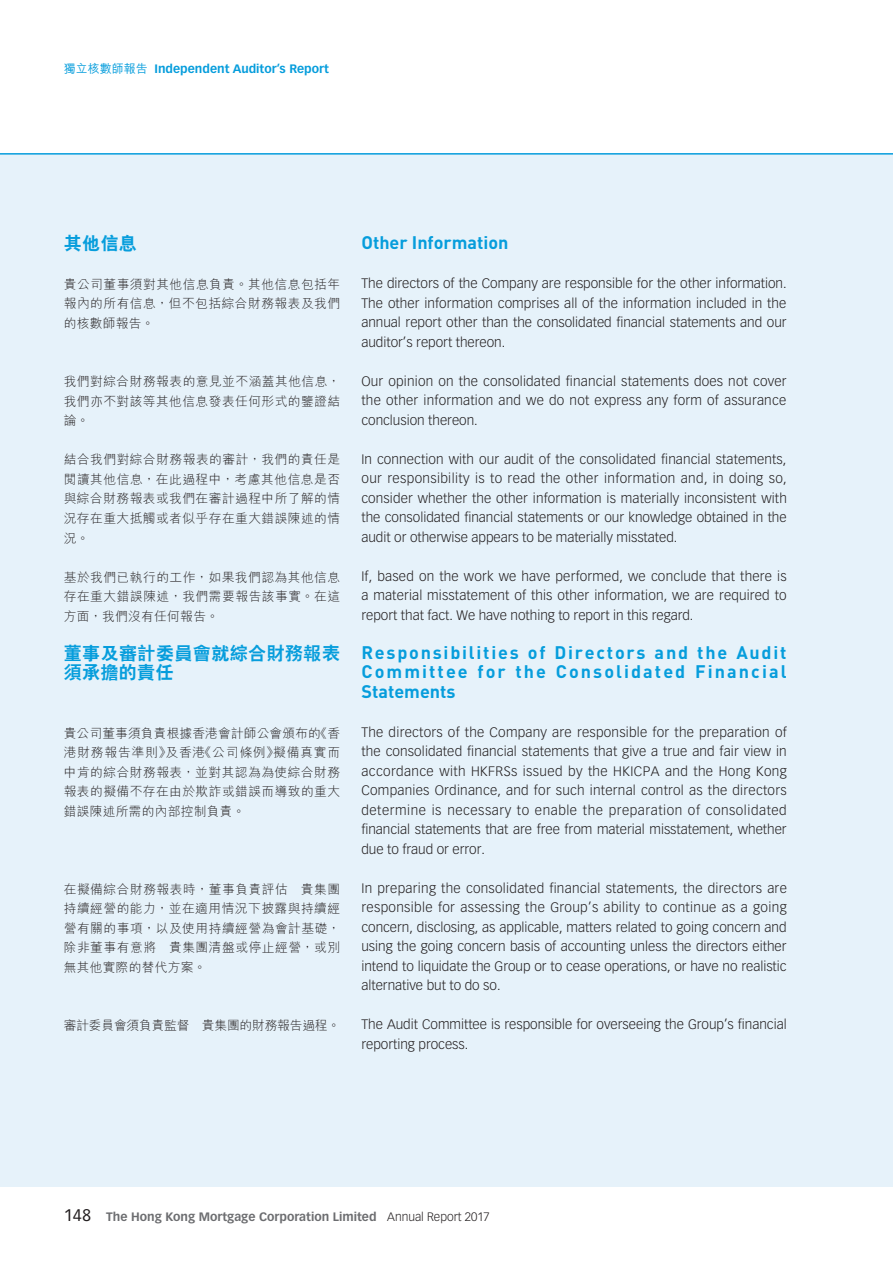
<style>
.page{position:relative;width:893px;height:1263px;background:#fff}
.page>*{position:absolute;margin:0;border:0;box-sizing:border-box;transform-origin:0 0}
._01_H1_E{font:700 18px/19.5px "DIN";letter-spacing:.115em;color:#069ddc;text-align:justify}
._001_H1_C{font:800 18px/19.5px "C Hei 2 HK";letter-spacing:.025em;color:#069ddc}
._01_H1_E-2{font:700 18px "DIN";color:#069ddc}
._00_txt_E{font:300 13.5px/19.5px "Vectora LT Std";color:#231f20;text-align:justify}
._000_txt_C{font:300 12.75px/19.5px "M Hei HK";letter-spacing:.035em;color:#231f20;text-align:justify}
._000_txt_C-2{font:300 12.75px "M Hei HK";letter-spacing:-.015em;color:#231f20}
.t1{font:700 12px "Vectora LT Std";color:#6c6d70}
.t2{font:700 12px "Vectora LT Std";color:#069ddc}
.s1{font-family:"M Hei HK";font-weight:500}
.s2{font-weight:400;font-size:16.5px;color:#231f20}
.s3{font-weight:300;color:#231f20}
</style>
<div class="page">
<div style="left:0;top:154px;width:893px;height:1032px;background:#e6f2fa"></div>
<hr style="left:0;top:153px;width:893px;height:2px;background:#069ddc">
<p class="t2" style="left:64px;top:62px;width:267px"><span class="s1">獨立核數師報告</span> Independent Auditor’s Report</p>
<p class="_001_H1_C" style="left:64px;top:233px;width:75px">其他信息</p>
<p class="_000_txt_C" style="left:64px;top:274px;width:278px">貴公司董事須對其他信息負責。其他信息包括年報內的所有信息，但不包括綜合財務報表及我們的核數師報告。</p>
<p class="_000_txt_C" style="left:64px;top:372px;width:278px">我們對綜合財務報表的意見並不涵蓋其他信息，我們亦不對該等其他信息發表任何形式的鑒證結論。</p>
<p class="_000_txt_C" style="left:64px;top:450px;width:278px">結合我們對綜合財務報表的審計，我們的責任是閱讀其他信息，在此過程中，考慮其他信息是否與綜合財務報表或我們在審計過程中所了解的情況存在重大抵觸或者似乎存在重大錯誤陳述的情況。</p>
<p class="_000_txt_C" style="left:64px;top:567px;width:278px">基於我們已執行的工作，如果我們認為其他信息存在重大錯誤陳述，我們需要報告該事實。在這方面，我們沒有任何報告。</p>
<p class="_001_H1_C" style="left:64px;top:643px;width:278px">董事及審計委員會就綜合財務報表須承擔的責任</p>
<p class="_000_txt_C" style="left:64px;top:723px;width:278px">貴公司董事須負責根據香港會計師公會頒布的《香港財務報告準則》及香港《公司條例》擬備真實而中肯的綜合財務報表，並對其認為為使綜合財務報表的擬備不存在由於欺詐或錯誤而導致的重大錯誤陳述所需的內部控制負責。</p>
<p class="_000_txt_C" style="left:64px;top:879px;width:278px">在擬備綜合財務報表時，董事負責評估 貴集團持續經營的能力，並在適用情況下披露與持續經營有關的事項，以及使用持續經營為會計基礎，除非董事有意將 貴集團清盤或停止經營，或別無其他實際的替代方案。</p>
<p class="_000_txt_C-2" style="left:64px;top:1019px;width:278px">審計委員會須負責監督 貴集團的財務報告過程。</p>
<p class="_01_H1_E-2" style="left:361px;top:231px;width:149px">Other Information</p>
<p class="_00_txt_E" style="left:361px;top:274px;width:427px">The directors of the Company are responsible for the other information.<br>The other information comprises all of the information included in the annual report other than the consolidated financial statements and our auditor’s report thereon.</p>
<p class="_00_txt_E" style="left:361px;top:371px;width:427px">Our opinion on the consolidated financial statements does not cover the other information and we do not express any form of assurance conclusion thereon.</p>
<p class="_00_txt_E" style="left:361px;top:449px;width:427px">In connection with our audit of the consolidated financial statements, our responsibility is to read the other information and, in doing so, consider whether the other information is materially inconsistent with the consolidated financial statements or our knowledge obtained in the audit or otherwise appears to be materially misstated.</p>
<p class="_00_txt_E" style="left:361px;top:566px;width:427px">If, based on the work we have performed, we conclude that there is a material misstatement of this other information, we are required to report that fact. We have nothing to report in this regard.</p>
<p class="_01_H1_E" style="left:361px;top:642px;width:427px">Responsibilities of Directors and the Audit Committee for the Consolidated Financial Statements</p>
<p class="_00_txt_E" style="left:361px;top:722px;width:427px">The directors of the Company are responsible for the preparation of the consolidated financial statements that give a true and fair view in accordance with HKFRSs issued by the HKICPA and the Hong Kong Companies Ordinance, and for such internal control as the directors determine is necessary to enable the preparation of consolidated financial statements that are free from material misstatement, whether due to fraud or error.</p>
<p class="_00_txt_E" style="left:361px;top:878px;width:427px">In preparing the consolidated financial statements, the directors are responsible for assessing the Group’s ability to continue as a going concern, disclosing, as applicable, matters related to going concern and using the going concern basis of accounting unless the directors either intend to liquidate the Group or to cease operations, or have no realistic alternative but to do so.</p>
<p class="_00_txt_E" style="left:361px;top:1015px;width:427px">The Audit Committee is responsible for overseeing the Group’s financial reporting process.</p>
<p class="t1" style="left:64px;top:1209px;width:428px"><span class="s2">148</span> The Hong Kong Mortgage Corporation Limited <span class="s3">Annual Report 2017</span></p>
</div>
